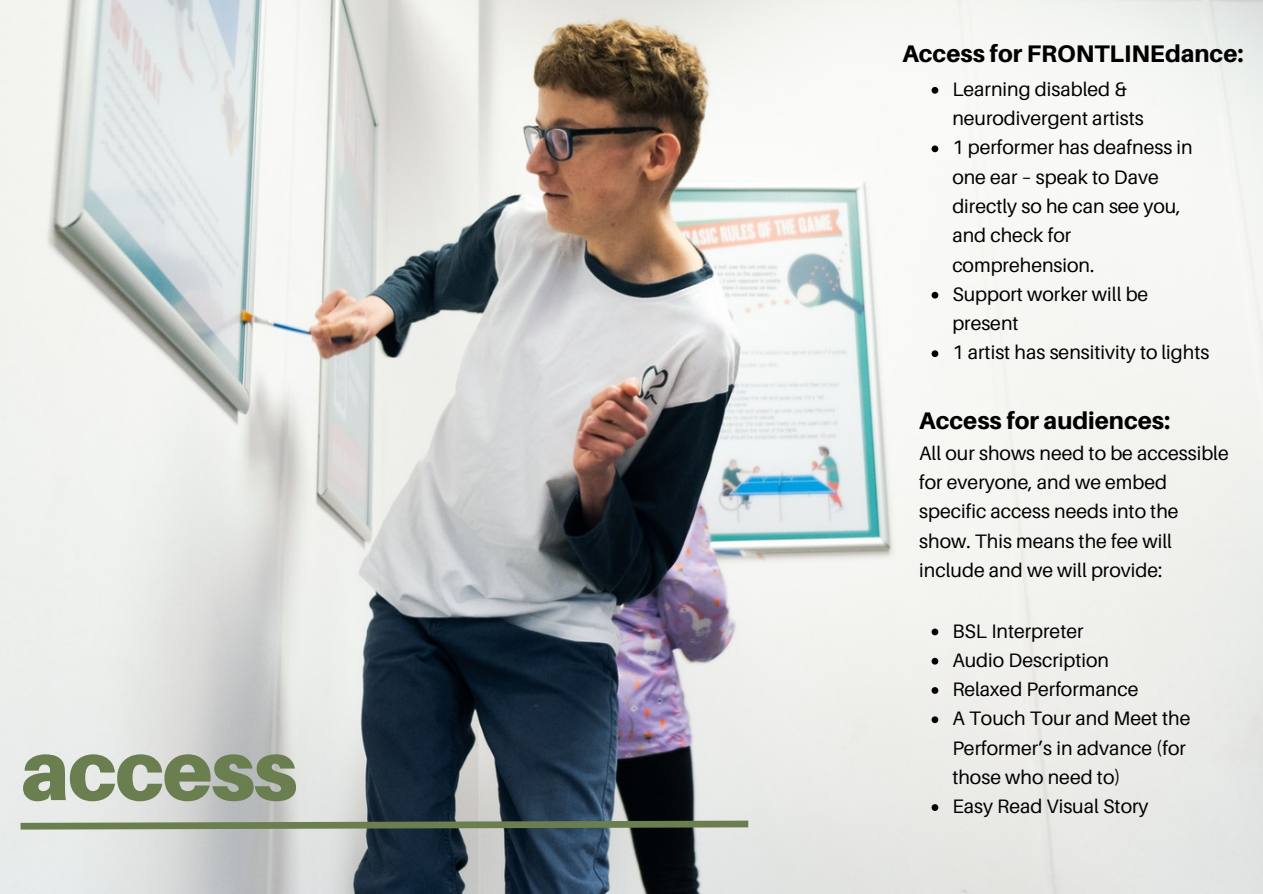
<style>
.page{position:relative;width:1263px;height:894px;background:#fff}
.page>*{position:absolute;margin:0;border:0;box-sizing:border-box;transform-origin:0 0}
.t1{font:900 83.4px "Aileron";letter-spacing:-.02em;color:#6a7e4f}
.t2{font:800 24px "Aileron";color:#000}
.t3{font:19.5px/29.2px "Aileron";color:#000}
</style>
<div class="page">
<img style="left:0;top:0;width:1263px;height:893px">
<svg style="left:14px;top:817px;width:741px;height:15px"></svg>
<svg style="left:931px;top:87px;width:7px;height:7px"></svg>
<svg style="left:931px;top:145px;width:7px;height:7px"></svg>
<svg style="left:931px;top:292px;width:7px;height:6px"></svg>
<svg style="left:931px;top:350px;width:7px;height:7px"></svg>
<svg style="left:931px;top:628px;width:7px;height:7px"></svg>
<svg style="left:931px;top:657px;width:7px;height:7px"></svg>
<svg style="left:931px;top:687px;width:7px;height:6px"></svg>
<svg style="left:931px;top:716px;width:7px;height:7px"></svg>
<svg style="left:931px;top:804px;width:7px;height:6px"></svg>
<p class="t1" style="left:21px;top:719px;width:278px">access</p>
<p class="t2" style="left:902px;top:39px;width:343px">Access for FRONTLINEdance:</p>
<p class="t3" style="left:952px;top:74px;width:193px">Learning disabled &amp; neurodivergent artists</p>
<p class="t3" style="left:952px;top:133px;width:242px">1 performer has deafness in one ear – speak to Dave directly so he can see you, and check for comprehension.</p>
<p class="t3" style="left:952px;top:279px;width:197px">Support worker will be present</p>
<p class="t3" style="left:952px;top:337px;width:259px">1 artist has sensitivity to lights</p>
<p class="t2" style="left:919px;top:406px;width:253px">Access for audiences:</p>
<p class="t3" style="left:919px;top:438px;width:311px">All our shows need to be accessible for everyone, and we embed specific access needs into the show. This means the fee will include and we will provide:</p>
<p class="t3" style="left:952px;top:615px;width:133px">BSL Interpreter</p>
<p class="t3" style="left:952px;top:644px;width:158px">Audio Description</p>
<p class="t3" style="left:952px;top:674px;width:188px">Relaxed Performance</p>
<p class="t3" style="left:952px;top:703px;width:240px">A Touch Tour and Meet the<br>Performer’s in advance (for those who need to)</p>
<p class="t3" style="left:952px;top:791px;width:198px">Easy Read Visual Story</p>
</div>
